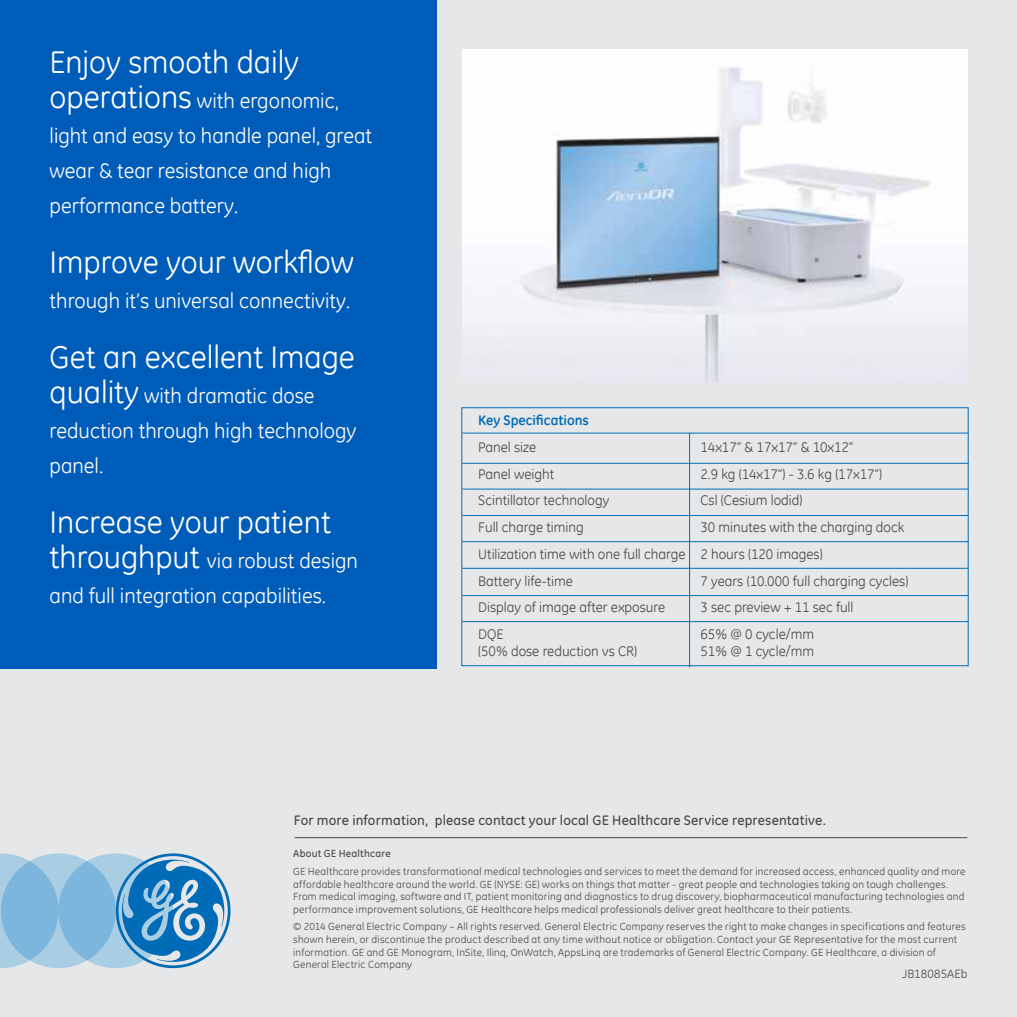
<style>
.page{position:relative;width:1017px;height:1017px;background:#e6e7e8}
.page>*{position:absolute;margin:0;border:0;box-sizing:border-box;transform-origin:0 0}
.t1{font:31.5px "GE Inspira";color:#fff}
.t2{font:21px/35px "GE Inspira";color:#fff}
.t3{font:14px "GE Inspira";color:#48484a}
.t4{font:500 14px "GE Inspira Cyr";letter-spacing:.01em;color:#48484a}
.t5{font:700 14px "GE Inspira";color:#006bb6}
.t6{font:12.25px "GE Inspira Cyr";letter-spacing:.01em;color:#48484a}
.t7{font:10.5px/12.6px "GE Inspira Cyr";letter-spacing:.025em;color:#48484a}
.t8{font:500 10.5px "GE Inspira Cyr";letter-spacing:.02em;color:#48484a}
</style>
<div class="page">
<div style="left:0;top:0;width:437px;height:668px;background:#005cb9"></div>
<div style="left:462px;top:407px;width:506px;height:259px;border:1px solid #006cb7"></div>
<hr style="left:462px;top:433px;width:507px;height:1px;background:#006cb7">
<hr style="left:462px;top:463px;width:507px;height:1px;background:#006cb7">
<hr style="left:462px;top:489px;width:507px;height:1px;background:#006cb7">
<hr style="left:462px;top:515px;width:507px;height:1px;background:#006cb7">
<hr style="left:462px;top:541px;width:507px;height:1px;background:#006cb7">
<hr style="left:462px;top:568px;width:507px;height:1px;background:#006cb7">
<hr style="left:462px;top:595px;width:507px;height:1px;background:#006cb7">
<hr style="left:462px;top:621px;width:507px;height:1px;background:#006cb7">
<hr style="left:689px;top:433px;width:1px;height:234px;background:#006cb7">
<img style="left:462px;top:50px;width:505px;height:332px">
<div style="left:1px;top:853px;width:115px;height:115px;background:#a9cde2;border-radius:50%"></div>
<svg style="left:58px;top:853px;width:115px;height:115px;background:#86bbdd"></svg>
<svg style="left:0;top:853px;width:58px;height:115px"></svg>
<svg style="left:116px;top:853px;width:114px;height:115px"></svg>
<hr style="left:295px;top:837px;width:672px;height:1px;background:#48484a">
<h1 class="t1" style="left:50px;top:42px;width:251px">Enjoy smooth daily</h1>
<h2 class="t2" style="left:197px;top:83px;width:144px">with ergonomic,</h2>
<h1 class="t1" style="left:50px;top:77px;width:144px">operations</h1>
<h2 class="t2" style="left:50px;top:118px;width:324px">light and easy to handle panel, great wear &amp; tear resistance and high performance battery.</h2>
<h1 class="t1" style="left:50px;top:242px;width:306px">Improve your workflow</h1>
<h2 class="t2" style="left:50px;top:283px;width:302px">through s’i t universal connectivity.</h2>
<h1 class="t1" style="left:50px;top:337px;width:307px">Get an excellent Image</h1>
<h2 class="t2" style="left:144px;top:378px;width:172px">with dramatic dose</h2>
<h1 class="t1" style="left:50px;top:372px;width:91px">quality</h1>
<h2 class="t2" style="left:50px;top:413px;width:308px">reduction through high technology panel.</h2>
<h1 class="t1" style="left:50px;top:501px;width:283px">Increase your patient</h1>
<h2 class="t2" style="left:207px;top:542px;width:153px">via robust design</h2>
<h1 class="t1" style="left:50px;top:536px;width:152px">throughput</h1>
<h2 class="t2" style="left:50px;top:577px;width:278px">and full integration capabilities.</h2>
<h3 class="t5" style="left:478px;top:411px;width:112px">Key Specifications</h3>
<h3 class="t3" style="left:478px;top:438px;width:60px">Panel size</h3>
<h3 class="t3" style="left:700px;top:438px;width:155px">14x17” &amp; 17x17” &amp; 10x12“</h3>
<h3 class="t3" style="left:478px;top:465px;width:77px">Panel weight</h3>
<h3 class="t3" style="left:700px;top:465px;width:183px">2.9 kg (14x17”) - 3.6 kg (17x17 (“</h3>
<h3 class="t3" style="left:478px;top:492px;width:133px">Scintillator technology</h3>
<h3 class="t3" style="left:700px;top:492px;width:103px">Csl (Cesium lodid(</h3>
<h3 class="t3" style="left:478px;top:518px;width:107px">Full charge timing</h3>
<h3 class="t3" style="left:700px;top:518px;width:205px">30 minutes with the charging dock</h3>
<h3 class="t3" style="left:478px;top:545px;width:209px">Utilization time with one full charge</h3>
<h3 class="t3" style="left:700px;top:545px;width:124px">2 hours (120 images(</h3>
<h3 class="t3" style="left:478px;top:572px;width:96px">Battery life-time</h3>
<h3 class="t3" style="left:700px;top:572px;width:209px">7 years (10.000 full charging cycles(</h3>
<h3 class="t3" style="left:478px;top:598px;width:188px">Display of image after exposure</h3>
<h3 class="t3" style="left:700px;top:598px;width:154px">3 sec preview + 11 sec full</h3>
<h3 class="t3" style="left:478px;top:625px;width:27px">DQE</h3>
<h3 class="t3" style="left:700px;top:625px;width:115px">65% @ 0 cycle/mm</h3>
<h3 class="t3" style="left:478px;top:642px;width:160px">(50% dose reduction vs CR)</h3>
<h3 class="t3" style="left:700px;top:642px;width:115px">51% @ 1 cycle/mm</h3>
<h3 class="t4" style="left:294px;top:812px;width:136px">For more information,</h3>
<h3 class="t4" style="left:435px;top:812px;width:392px">please contact your local GE Healthcare Service representative.</h3>
<p class="t8" style="left:293px;top:848px;width:99px">About GE Healthcare</p>
<p class="t7" style="left:293px;top:865px;width:674px">GE Healthcare provides transformational medical technologies and services to meet the demand for increased access, enhanced quality and more affordable healthcare around the world. GE (NYSE: GE) works on things that matter - great people and technologies taking on tough challenges.<br>From medical imaging, software and IT, patient monitoring and diagnostics to drug discovery, biopharmaceutical manufacturing technologies and performance improvement solutions, GE Healthcare helps medical professionals deliver great healthcare to their patients.</p>
<p class="t7" style="left:293px;top:920px;width:674px">© 2014 General Electric Company – All rights reserved. General Electric Company reserves the right to make changes in specifications and features shown herein, or discontinue the product described at any time without notice or obligation. Contact your GE Representative for the most current information. GE and GE Monogram, InSite, Ilinq, OnWatch, AppsLinq are trademarks of General Electric Company. GE Healthcare a, division of General Electric Company</p>
<p class="t6" style="left:902px;top:967px;width:67px">JB18085AEb</p>
</div>
